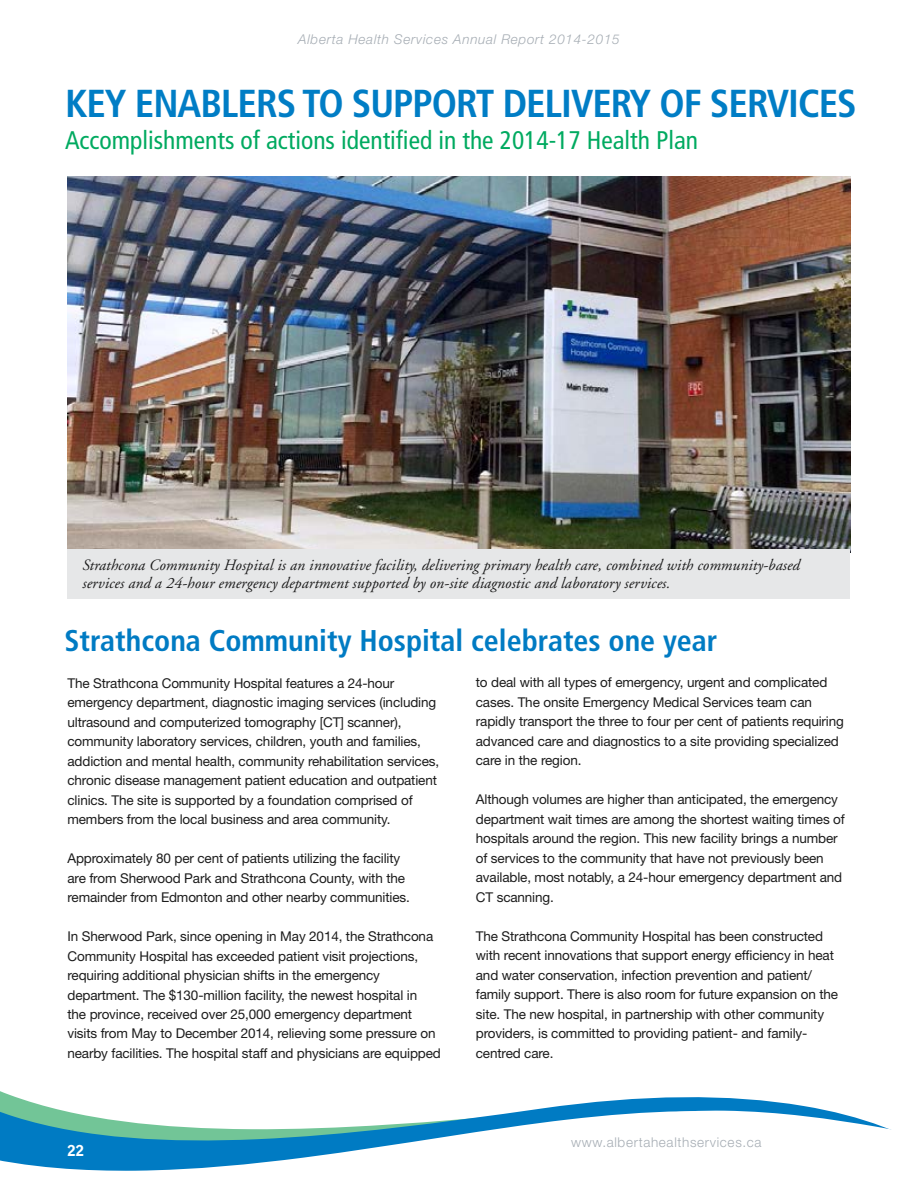
<style>
.page{position:relative;width:918px;height:1188px;background:#fff}
.page>*{position:absolute;margin:0;border:0;box-sizing:border-box;transform-origin:0 0}
.t1{font:700 condensed 39px "Frutiger LT Std";letter-spacing:-.025em;color:#007dc5}
.t2{font:700 condensed 30px "Frutiger LT Std";color:#007bc3}
.t3{font:condensed 25.5px "Frutiger LT Std";color:#00aa60}
.t4{font:italic 15.75px/18px "Adobe Garamond";letter-spacing:.005em;color:#1c1c1c}
.t5{font:900 15px "Bell Gothic Std";color:#fff}
.t6{font:13.5px/19.5px "Helvetica Neue LT Std";letter-spacing:-.01em;color:#1c1c1c}
.t7{font:italic 300 13.5px "Helvetica Neue LT Std";letter-spacing:.05em;color:#a6adb4}
.t8{font:300 13.5px "Helvetica Neue LT Std";letter-spacing:.05em;color:#a6adb4}
</style>
<div class="page">
<svg style="left:0;top:1094px;width:824px;height:77px"></svg>
<svg style="left:576px;top:1110px;width:315px;height:61px"></svg>
<div style="left:780px;top:1138px;width:126px;height:50px;background:#fff"></div>
<img style="left:68px;top:176px;width:782px;height:374px">
<div style="left:68px;top:550px;width:782px;height:49px;background:#e6e7e8"></div>
<p class="t7" style="left:298px;top:31px;width:323px">Alberta Health Services Annual Report 2014-2015</p>
<h1 class="t1" style="left:65px;top:80px;width:793px">KEY ENABLERS TO SUPPORT DELIVERY OF SERVICES</h1>
<h3 class="t3" style="left:65px;top:125px;width:635px">Accomplishments of actions identified in the 2014-17 Health Plan</h3>
<p class="t4" style="left:82px;top:556px;width:719px">Strathcona Community Hospital is an innovative facility, delivering primary health care, combined with community-based services and a 24-hour emergency department supported by on-site diagnostic and laboratory services.</p>
<h2 class="t2" style="left:64px;top:623px;width:655px">Strathcona Community Hospital celebrates one year</h2>
<p class="t6" style="left:68px;top:673px;width:373px">The Strathcona Community Hospital features a 24-hour emergency department, diagnostic imaging services (including ultrasound and computerized tomography [CT] scanner), community laboratory services, children, youth and families, addiction and mental health, community rehabilitation services, chronic disease management patient education and outpatient clinics. The site is supported by a foundation comprised of members from the local business and area community.</p>
<p class="t6" style="left:68px;top:848px;width:344px">Approximately 80 per cent of patients utilizing the facility are from Sherwood Park and Strathcona County, with the remainder from Edmonton and other nearby communities.</p>
<p class="t6" style="left:68px;top:926px;width:375px">In Sherwood Park, since opening in May 2014, the Strathcona Community Hospital has exceeded patient visit projections, requiring additional physician shifts in the emergency department. The $130-million facility, the newest hospital in<br>the province, received over 25,000 emergency department visits from May to December 2014, relieving some pressure on nearby facilities. The hospital staff and physicians are equipped</p>
<p class="t6" style="left:476px;top:673px;width:370px">to deal with all types of emergency, urgent and complicated cases. The onsite Emergency Medical Services team can rapidly transport the three to four per cent of patients requiring advanced care and diagnostics to a site providing specialized care in the region.</p>
<p class="t6" style="left:476px;top:790px;width:370px">Although volumes are higher than anticipated, the emergency department wait times are among the shortest waiting times of hospitals around the region. This new facility brings a number of services to the community that have not previously been available, most notably, a 24-hour emergency department and CT scanning.</p>
<p class="t6" style="left:476px;top:926px;width:364px">The Strathcona Community Hospital has been constructed with recent innovations that support energy efficiency in heat and water conservation, infection prevention and patient/ family support. There is also room for future expansion on the site. The new hospital, in partnership with other community providers, is committed to providing patient- and family&shy;centred care.</p>
<p class="t5" style="left:68px;top:1142px;width:18px">22</p>
<p class="t8" style="left:571px;top:1134px;width:192px">www.albertahealthservices.ca</p>
</div>
